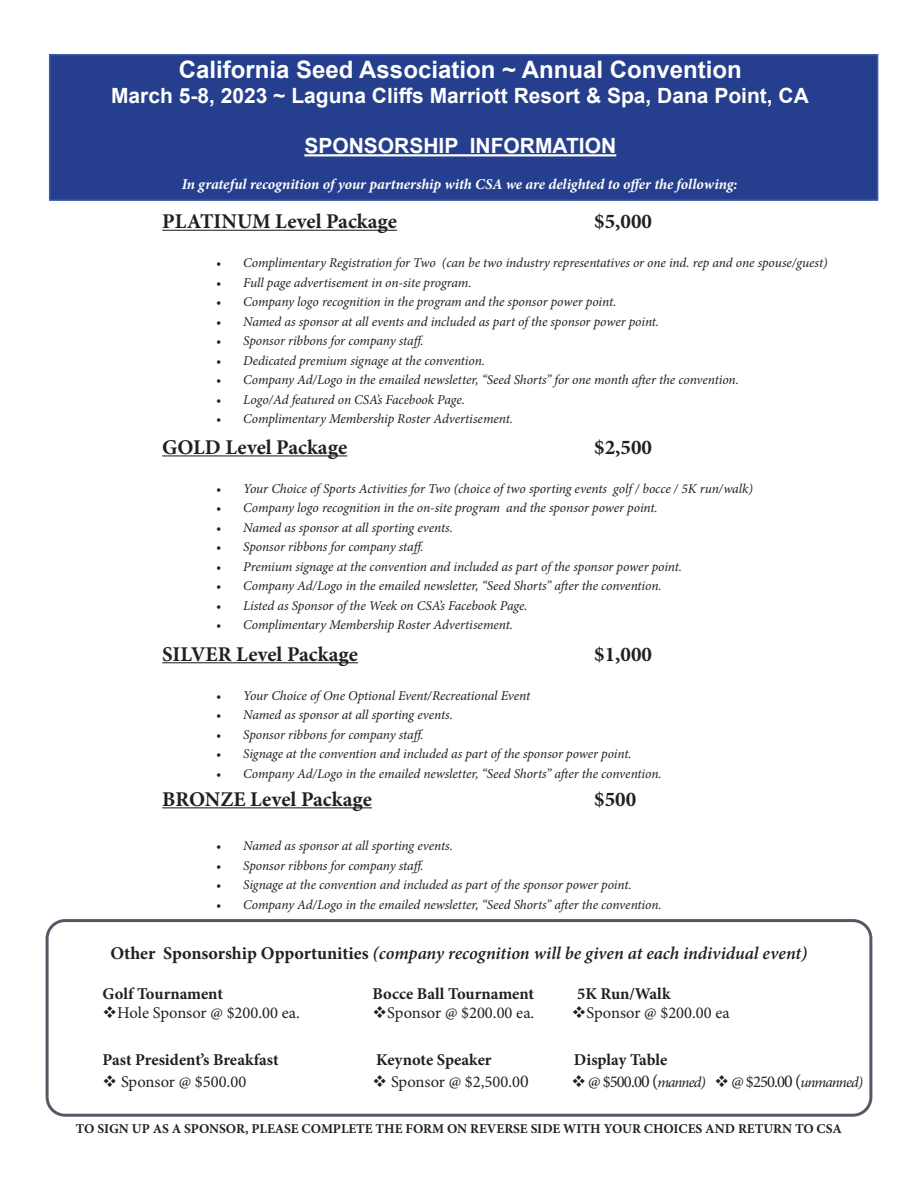
<style>
.page{position:relative;width:918px;height:1188px;background:#fff}
.page>*{position:absolute;margin:0;border:0;box-sizing:border-box;transform-origin:0 0}
.t1{font:700 24px "Arial";color:#fff}
.t2{font:700 21px "Minion Pro";color:#231f20}
.t3{font:700 21px "Arial";color:#fff}
.t4{font:italic 600 18px "Minion Pro";letter-spacing:-.005em;color:#231f20}
.t5{font:16.5px "Minion Pro";color:#231f20}
.t6{font:700 16.5px "Minion Pro";color:#231f20}
.t7{font:italic 700 15px "Minion Pro";letter-spacing:-.005em;color:#fff}
.t8{font:italic 15px "Minion Pro";letter-spacing:-.06em;color:#231f20}
.t9{font:italic 13.5px "Minion Pro";letter-spacing:-.005em;color:#231f20}
.t10{font:700 13.5px "Minion Pro";color:#231f20}
.s1{font-weight:700;font-style:normal}
.s2{font-size:18px}
.s3{font-style:normal;font-size:16.5px}
.s4{font-style:normal;font-size:18px}
</style>
<div class="page">
<div style="left:49px;top:54px;width:829px;height:147px;background:#253f8e;border:2px solid #3f59a7"></div>
<hr style="left:162px;top:230px;width:235px;height:1px;background:#231f20">
<hr style="left:162px;top:455px;width:185px;height:1px;background:#231f20">
<hr style="left:162px;top:662px;width:196px;height:1px;background:#231f20">
<hr style="left:304px;top:154px;width:312px;height:2px;background:#fff">
<div style="left:46px;top:919px;width:826px;height:198px;border:3px solid #545966;border-radius:18px"></div>
<hr style="left:162px;top:807px;width:210px;height:1px;background:#231f20">
<p class="t1" style="left:179px;top:52px;width:564px">California Seed Association ~ Annual Convention</p>
<p class="t3" style="left:111px;top:81px;width:699px">March 5-8, 2023 ~ Laguna Cliffs Marriott Resort &amp; Spa, Dana Point, CA</p>
<p class="t3" style="left:304px;top:131px;width:313px">SPONSORSHIP INFORMATION</p>
<p class="t7" style="left:182px;top:174px;width:557px">In grateful recognition of your partnership with CSA we are delighted to offer the following:</p>
<p class="t2" style="left:162px;top:207px;width:236px">PLATINUM Level Package</p>
<p class="t2" style="left:594px;top:207px;width:59px">$5,000</p>
<p class="t9" style="left:216px;top:254px;width:613px">• Complimentary Registration for Two (can be two industry representatives or one ind. rep and one spouse/guest)</p>
<p class="t9" style="left:216px;top:273px;width:257px">• Full page advertisement in on-site program.</p>
<p class="t9" style="left:216px;top:293px;width:402px">• Company logo recognition in the program and the sponsor power point.</p>
<p class="t9" style="left:216px;top:312px;width:444px">• Named as sponsor at all events and included as part of the sponsor power point.</p>
<p class="t9" style="left:216px;top:332px;width:210px">• Sponsor ribbons for company staff.</p>
<p class="t9" style="left:216px;top:351px;width:270px">• Dedicated premium signage at the convention.</p>
<p class="t9" style="left:216px;top:371px;width:524px">• Company Ad/Logo in the emailed newsletter, “Seed Shorts” for one month after the convention.</p>
<p class="t9" style="left:216px;top:390px;width:250px">• Logo/Ad featured on CSA’s Facebook Page.</p>
<p class="t9" style="left:216px;top:410px;width:298px">• Complimentary Membership Roster Advertisement.</p>
<p class="t2" style="left:162px;top:432px;width:187px">GOLD Level Package</p>
<p class="t2" style="left:594px;top:432px;width:59px">$2,500</p>
<p class="t9" style="left:216px;top:479px;width:538px">• Your Choice of Sports Activities for Two (choice of two sporting events golf / bocce / 5K run/walk)</p>
<p class="t9" style="left:216px;top:499px;width:443px">• Company logo recognition in the on-site program and the sponsor power point.</p>
<p class="t9" style="left:216px;top:518px;width:238px">• Named as sponsor at all sporting events.</p>
<p class="t9" style="left:216px;top:538px;width:210px">• Sponsor ribbons for company staff.</p>
<p class="t9" style="left:216px;top:557px;width:467px">• Premium signage at the convention and included as part of the sponsor power point.</p>
<p class="t9" style="left:216px;top:577px;width:447px">• Company Ad/Logo in the emailed newsletter, “Seed Shorts” after the convention.</p>
<p class="t9" style="left:216px;top:596px;width:313px">• Listed as Sponsor of the Week on CSA’s Facebook Page.</p>
<p class="t9" style="left:216px;top:616px;width:298px">• Complimentary Membership Roster Advertisement.</p>
<p class="t2" style="left:162px;top:639px;width:197px">SILVER Level Package</p>
<p class="t2" style="left:594px;top:639px;width:59px">$1,000</p>
<p class="t9" style="left:216px;top:686px;width:315px">• Your Choice of One Optional Event/Recreational Event</p>
<p class="t9" style="left:216px;top:706px;width:238px">• Named as sponsor at all sporting events.</p>
<p class="t9" style="left:216px;top:725px;width:210px">• Sponsor ribbons for company staff.</p>
<p class="t9" style="left:216px;top:745px;width:417px">• Signage at the convention and included as part of the sponsor power point.</p>
<p class="t9" style="left:216px;top:764px;width:447px">• Company Ad/Logo in the emailed newsletter, “Seed Shorts” after the convention.</p>
<p class="t2" style="left:162px;top:784px;width:211px">BRONZE Level Package</p>
<p class="t2" style="left:594px;top:784px;width:43px">$500</p>
<p class="t9" style="left:216px;top:837px;width:238px">• Named as sponsor at all sporting events.</p>
<p class="t9" style="left:216px;top:856px;width:210px">• Sponsor ribbons for company staff.</p>
<p class="t9" style="left:216px;top:876px;width:417px">• Signage at the convention and included as part of the sponsor power point.</p>
<p class="t9" style="left:216px;top:895px;width:447px">• Company Ad/Logo in the emailed newsletter, “Seed Shorts” after the convention.</p>
<p class="t4" style="left:110px;top:941px;width:698px"><span class="s1">Other Sponsorship Opportunities</span> (company recognition will be given at each individual event)</p>
<p class="t6" style="left:103px;top:982px;width:122px">Golf Tournament</p>
<p class="t6" style="left:373px;top:982px;width:163px">Bocce Ball Tournament</p>
<p class="t6" style="left:577px;top:982px;width:95px">5K Run/Walk</p>
<p class="t5" style="left:103px;top:1002px;width:199px">❖Hole Sponsor @ $200.00 ea.</p>
<p class="t5" style="left:373px;top:1002px;width:163px">❖Sponsor @ $200.00 ea.</p>
<p class="t5" style="left:572px;top:1002px;width:160px">❖Sponsor @ $200.00 ea</p>
<p class="t6" style="left:103px;top:1048px;width:178px">Past President’s Breakfast</p>
<p class="t6" style="left:376px;top:1048px;width:117px">Keynote Speaker</p>
<p class="t6" style="left:574px;top:1048px;width:95px">Display Table</p>
<p class="t5" style="left:103px;top:1070px;width:145px">❖ Sponsor @ $500.00</p>
<p class="t5" style="left:373px;top:1070px;width:158px">❖ Sponsor @ $2,500.0<span class="s2">0</span></p>
<p class="t8" style="left:571px;top:1072px;width:293px">❖ <span class="s3">@ $500.0</span><span class="s4">0 (</span>manned) ❖ <span class="s3">@ $250.0</span><span class="s4">0 (</span>unmanned)</p>
<p class="t10" style="left:76px;top:1120px;width:768px">TO SIGN UP AS A SPONSOR, PLEASE COMPLETE THE FORM ON REVERSE SIDE WITH YOUR CHOICES AND RETURN TO CSA</p>
</div>
